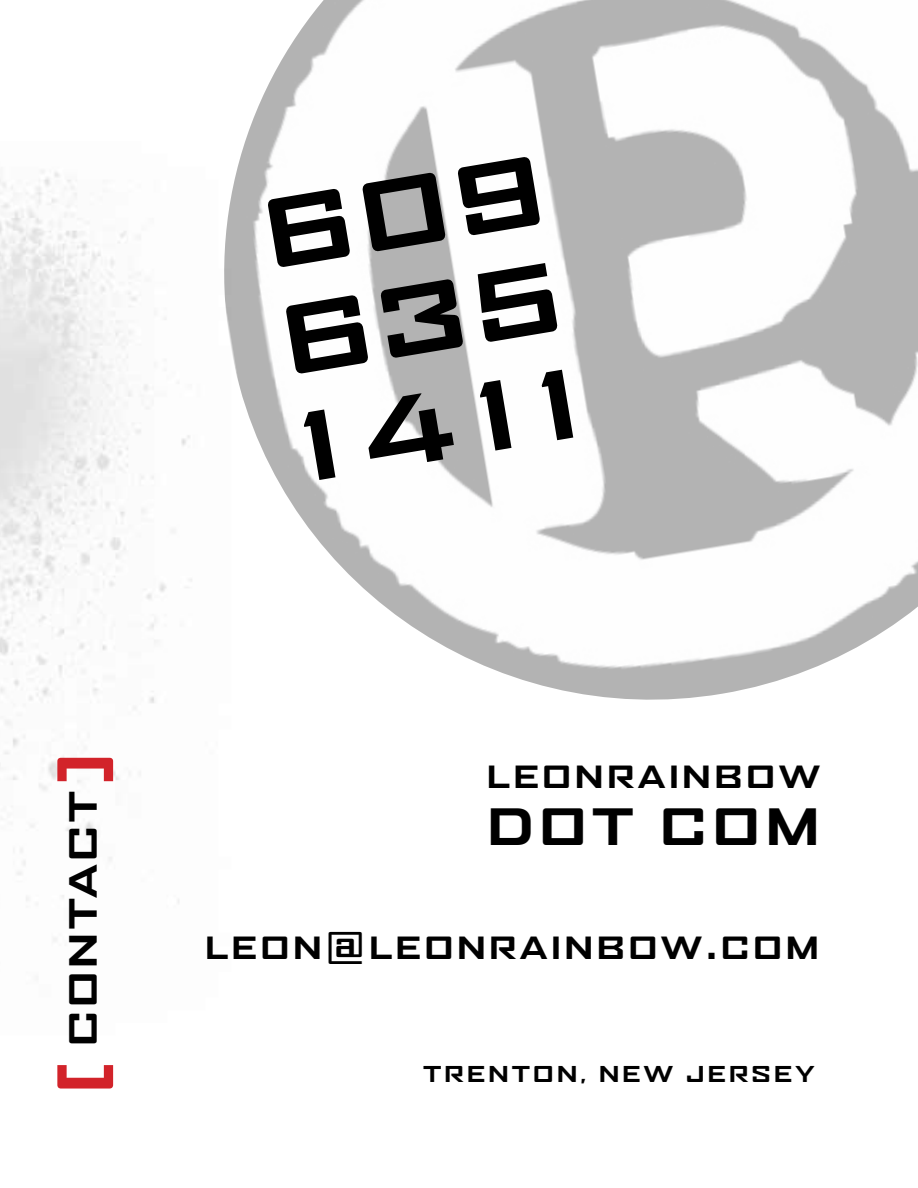
<style>
.page{position:relative;width:918px;height:1188px;background:#fff}
.page>*{position:absolute;margin:0;border:0;box-sizing:border-box;transform-origin:0 0}
.t1{font:700 expanded 90px/108.1px "Agency FB";color:#000;text-align:justify}
.t2{font:700 expanded 63px "Agency FB";color:#d2232a}
.t3{font:700 expanded 48px "Agency FB";color:#000}
.t4{font:700 expanded 36px "Agency FB";color:#000}
.t5{font:700 expanded 29.4px "Agency FB";letter-spacing:.07em;color:#000}
.t6{font:700 expanded 21px "Agency FB";letter-spacing:.1em;color:#000}
.s1{font-size:42px}
</style>
<div class="page">
<img style="left:224px;top:0;width:694px;height:700px">
<h1 class="t1" style="left:254px;top:183px;width:286px;rotate:-10deg">609<br>635<br>1411</h1>
<h2 class="t2" style="left:43px;top:787px;width:37px;rotate:-90deg">]</h2>
<p class="t4" style="left:61px;top:1047px;width:257px;rotate:-90deg">CONTACT</p>
<h2 class="t2" style="left:43px;top:1095px;width:37px;rotate:-90deg">[</h2>
<p class="t5" style="left:486px;top:758px;width:336px">LEONRAINBOW</p>
<h3 class="t3" style="left:486px;top:797px;width:277px">DOT COM</h3>
<p class="t5" style="left:204px;top:930px;width:617px">LEON<span class="s1">@</span>LEONRAINBOW<span class="s1">.</span>COM</p>
<p class="t6" style="left:423px;top:1061px;width:132px">TRENTON</p>
<p class="t6" style="left:580px;top:1061px;width:44px">, NEW</p>
<p class="t6" style="left:686px;top:1061px;width:131px">JERSEY</p>
</div>
